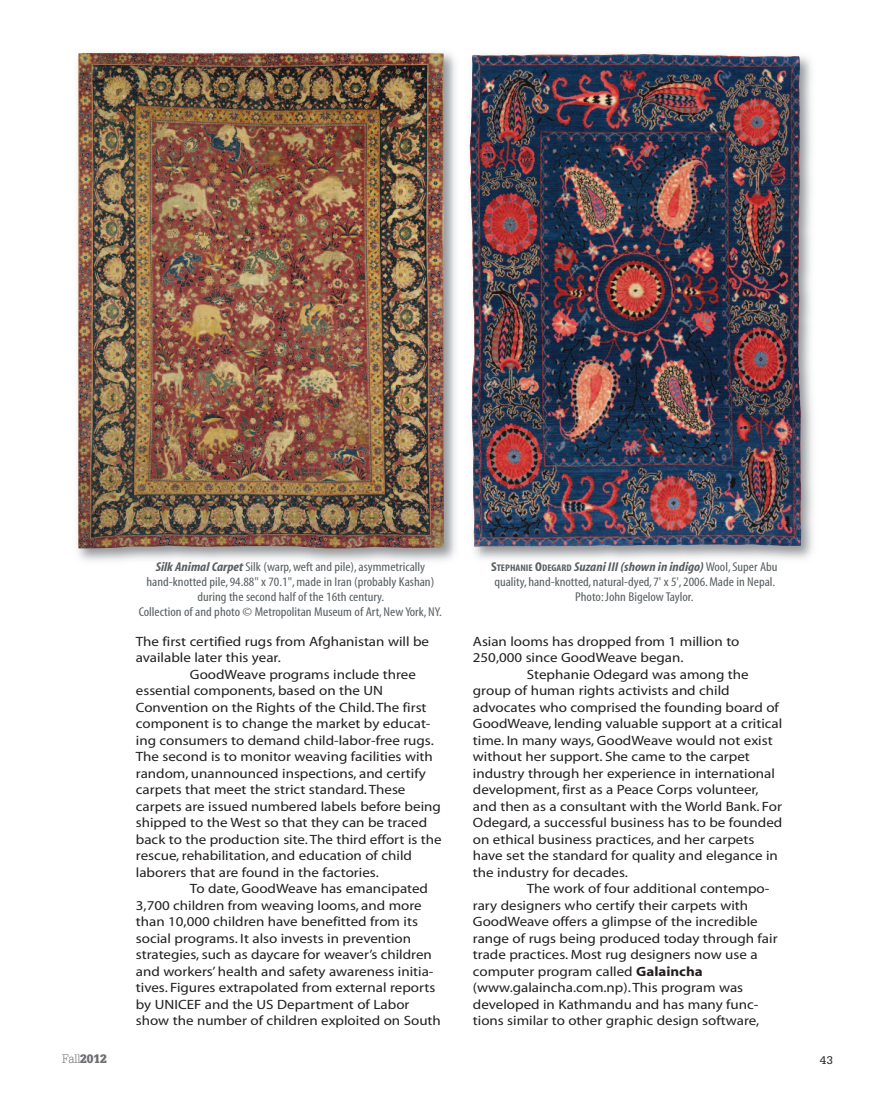
<style>
.page{position:relative;width:891px;height:1107px;background:#fff}
.page>*{position:absolute;margin:0;border:0;box-sizing:border-box;transform-origin:0 0}
.t1{font:13.5px/16.5px "Myriad";color:#231f20;scale:1.11 1}
.t2{font:condensed 12.9px/15px "Myriad";color:#5a6063;text-align:center;scale:1.11 1}
.t3{font:300 12px "Glypha";color:#6c6d70}
.t4{font:10.8px "Glypha";color:#231f20;scale:1.11 1}
.s1{font-weight:700;font-style:italic}
.s2{font-weight:700}
.s3{font-weight:700;font-size:9.6px}
.s4{font-weight:900}
</style>
<div class="page">
<img style="left:480px;top:53px;width:333px;height:506px">
<img style="left:480px;top:54px;width:322px;height:493px">
<img style="left:77px;top:52px;width:403px;height:509px">
<img style="left:470px;top:55px;width:10px;height:492px">
<img style="left:78px;top:53px;width:366px;height:496px">
<p class="t2" style="left:139px;top:560px;width:275px"><span class="s1">Silk Animal Carpet</span> Silk (warp, weft and pile), asymmetrically hand-knotted pile, 94.88" x 70.1", made in Iran (probably Kashan) during the second half of the 16th century.<br>Collection of and photo © Metropolitan Museum of Art, New York, NY.</p>
<p class="t1" style="left:136px;top:634px;width:266px">The first certified rugs from Afghanistan will be available later this year.</p>
<p class="t1" style="left:136px;top:667px;width:277px;text-indent:54px">GoodWeave programs include three essential components, based on the UN Convention on the Rights of the Child. The first component is to change the market by educat&shy;ing consumers to demand child-labor-free rugs.<br>The second is to monitor weaving facilities with random, unannounced inspections, and certify carpets that meet the strict standard. These carpets are issued numbered labels before being shipped to the West so that they can be traced back to the production site. The third effort is the rescue, rehabilitation, and education of child laborers that are found in the factories.</p>
<p class="t1" style="left:136px;top:882px;width:276px;text-indent:54px">To date, GoodWeave has emancipated 3,700 children from weaving looms, and more than 10,000 children have benefitted from its social programs. It also invests in prevention strategies, such as daycare for weaver’s children and workers’ health and safety awareness initia&shy;tives. Figures extrapolated from external reports by UNICEF and the US Department of Labor show the number of children exploited on South</p>
<p class="t2" style="left:491px;top:561px;width:259px"><span class="s2">S</span><span class="s3">TEPHANIE</span> <span class="s2">O</span><span class="s3">DEGARD</span> <span class="s1">Suzani III (shown in indigo)</span>Wool, Super Abu quality, hand-knotted, natural-dyed, 7' x 5', 2006. Made in Nepal.<br>Photo: John Bigelow Taylor.</p>
<p class="t1" style="left:473px;top:634px;width:242px">Asian looms has dropped from 1 million to<br>250,000 since GoodWeave began.</p>
<p class="t1" style="left:473px;top:667px;width:280px;text-indent:54px">Stephanie Odegard was among the group of human rights activists and child advocates who comprised the founding board of GoodWeave, lending valuable support at a critical time. In many ways, GoodWeave would not exist without her support. She came to the carpet industry through her experience in international development, first as a Peace Corps volunteer, and then as a consultant with the World Bank. For Odegard, a successful business has to be founded on ethical business practices, and her carpets have set the standard for quality and elegance in the industry for decades.</p>
<p class="t1" style="left:473px;top:882px;width:276px;text-indent:54px">The work of four additional contempo&shy;rary designers who certify their carpets with GoodWeave offers a glimpse of the incredible range of rugs being produced today through fair trade practices. Most rug designers now use a computer program called <span class="s2">Galaincha </span>(www.galaincha.com.np). This program was developed in Kathmandu and has many func&shy;tions similar to other graphic design software,</p>
<p class="t3" style="left:62px;top:1055px;width:46px">Fall<span class="s4">2012</span></p>
<p class="t4" style="left:820px;top:1054px;width:14px">43</p>
</div>
